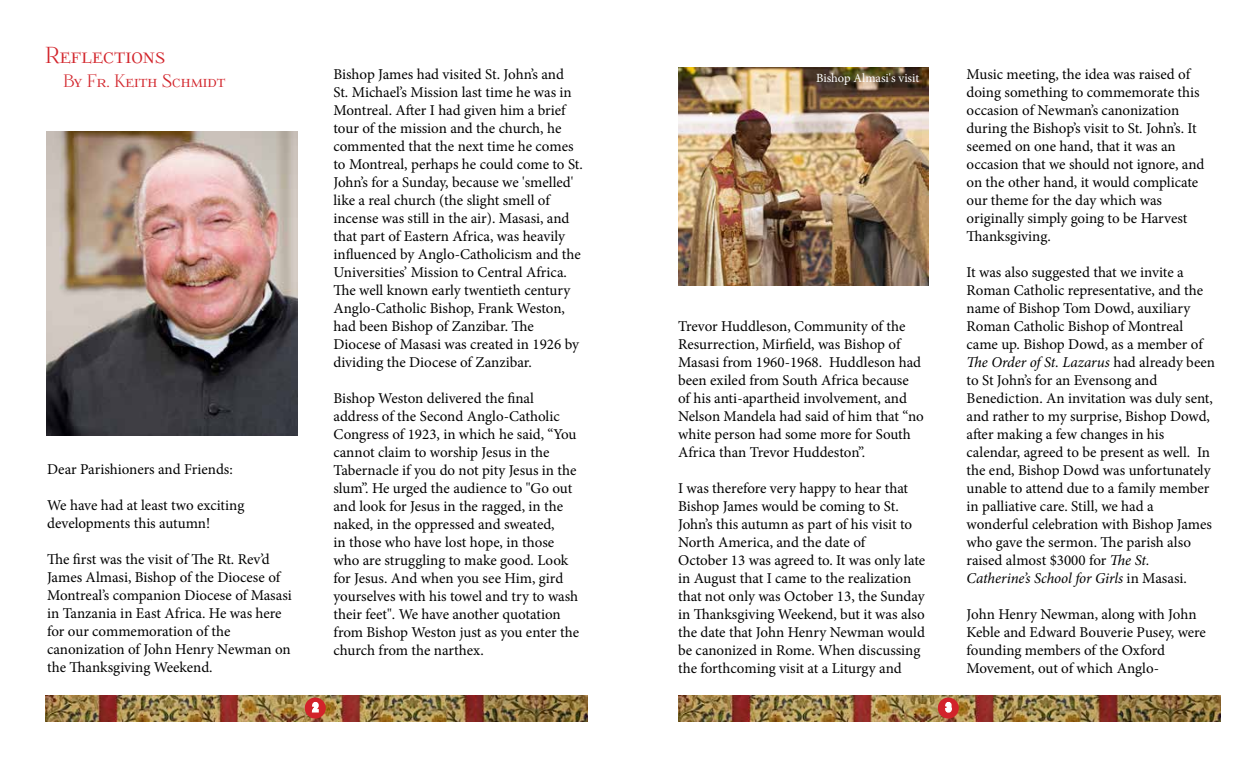
<style>
.page{position:relative;width:1260px;height:765px;background:#fff}
.page>*{position:absolute;margin:0;border:0;box-sizing:border-box;transform-origin:0 0}
.t1{font:22.5px "Foglihten PCS Petitecaps";color:#d2232a}
.t2{font:17.5px "Foglihten PCS Petitecaps";color:#d2232a}
.t3{font:15px/18px "Minion Pro";letter-spacing:-.005em;color:#000}
.t4{font:12.5px "Minion Pro";letter-spacing:-.005em;color:#fff}
.s1{font-style:italic}
</style>
<div class="page">
<img style="left:45px;top:696px;width:542px;height:25px">
<div style="left:305px;top:698px;width:21px;height:21px;background:#d2232a;border-radius:50%"></div>
<svg style="left:311px;top:702px;width:8px;height:11px"></svg>
<img style="left:47px;top:131px;width:250px;height:305px">
<img style="left:678px;top:696px;width:543px;height:25px">
<div style="left:938px;top:698px;width:21px;height:21px;background:#d2232a;border-radius:50%"></div>
<svg style="left:945px;top:702px;width:7px;height:11px"></svg>
<img style="left:678px;top:68px;width:251px;height:217px">
<h1 class="t1" style="left:45px;top:43px;width:121px">Reflections</h1>
<p class="t2" style="left:63px;top:71px;width:164px">By Fr. Keith Schmidt</p>
<p class="t3" style="left:47px;top:460px;width:187px">Dear Parishioners and Friends:</p>
<p class="t3" style="left:47px;top:496px;width:199px">We have had at least two exciting developments this autumn!</p>
<p class="t3" style="left:47px;top:550px;width:246px">The first was the visit of The Rt. Rev’d James Almasi, Bishop of the Diocese of Montreal’s companion Diocese of Masasi in Tanzania in East Africa. He was here for our commemoration of the canonization of John Henry Newman on the Thanksgiving Weekend.</p>
<p class="t3" style="left:333px;top:65px;width:251px">Bishop James had visited St. John’s and<br>St. Michael’s Mission last time he was in Montreal. After I had given him a brief tour of the mission and the church, he commented that the next time he comes to Montreal, perhaps he could come to St.<br>John’s for a Sunday, because we 'smelled' like a real church (the slight smell of incense was still in the air). Masasi, and that part of Eastern Africa, was heavily influenced by Anglo-Catholicism and the Universities’ Mission to Central Africa.<br>The well known early twentieth century Anglo-Catholic Bishop, Frank Weston, had been Bishop of Zanzibar. The Diocese of Masasi was created in 1926 by dividing the Diocese of Zanzibar.</p>
<p class="t3" style="left:333px;top:389px;width:247px">Bishop Weston delivered the final address of the Second Anglo-Catholic Congress of 1923, in which he said, “You cannot claim to worship Jesus in the Tabernacle if you do not pity Jesus in the slum”. He urged the audience to "Go out and look for Jesus in the ragged, in the naked, in the oppressed and sweated,<br>in those who have lost hope, in those who are struggling to make good. Look for Jesus. And when you see Him, gird yourselves with his towel and try to wash their feet". We have another quotation from Bishop Weston just as you enter the church from the narthex.</p>
<p class="t4" style="left:816px;top:70px;width:105px">Bishop Almasi's visit</p>
<p class="t3" style="left:678px;top:317px;width:247px">Trevor Huddleson, Community of the Resurrection, Mirfield, was Bishop of Masasi from 1960-1968. Huddleson had been exiled from South Africa because of his anti-apartheid involvement, and Nelson Mandela had said of him that “no white person had some more for South Africa than Trevor Huddeston”.</p>
<p class="t3" style="left:678px;top:479px;width:249px">I was therefore very happy to hear that Bishop James would be coming to St.<br>John’s this autumn as part of his visit to North America, and the date of<br>October 13 was agreed to. It was only late in August that I came to the realization that not only was October 13, the Sunday in Thanksgiving Weekend, but it was also the date that John Henry Newman would be canonized in Rome. When discussing the forthcoming visit at a Liturgy and</p>
<p class="t3" style="left:967px;top:65px;width:239px">Music meeting, the idea was raised of doing something to commemorate this occasion of Newman’s canonization during the Bishop’s visit to St. John’s. It seemed on one hand, that it was an occasion that we should not ignore, and on the other hand, it would complicate our theme for the day which was originally simply going to be Harvest Thanksgiving.</p>
<p class="t3" style="left:967px;top:263px;width:250px">It was also suggested that we invite a Roman Catholic representative, and the name of Bishop Tom Dowd, auxiliary Roman Catholic Bishop of Montreal came up. Bishop Dowd, as a member of <span class="s1">The Order of St. Lazarus</span> had already been to St John’s for an Evensong and Benediction. An invitation was duly sent, and rather to my surprise, Bishop Dowd, after making a few changes in his calendar, agreed to be present as well. In the end, Bishop Dowd was unfortunately unable to attend due to a family member in palliative care. Still, we had a wonderful celebration with Bishop James who gave the sermon. The parish also raised almost $3000 for <span class="s1">The St.<br>Catherine’s School for Girls</span> in Masasi.</p>
<p class="t3" style="left:967px;top:605px;width:241px">John Henry Newman, along with John Keble and Edward Bouverie Pusey, were founding members of the Oxford Movement, out of which Anglo-</p>
</div>
